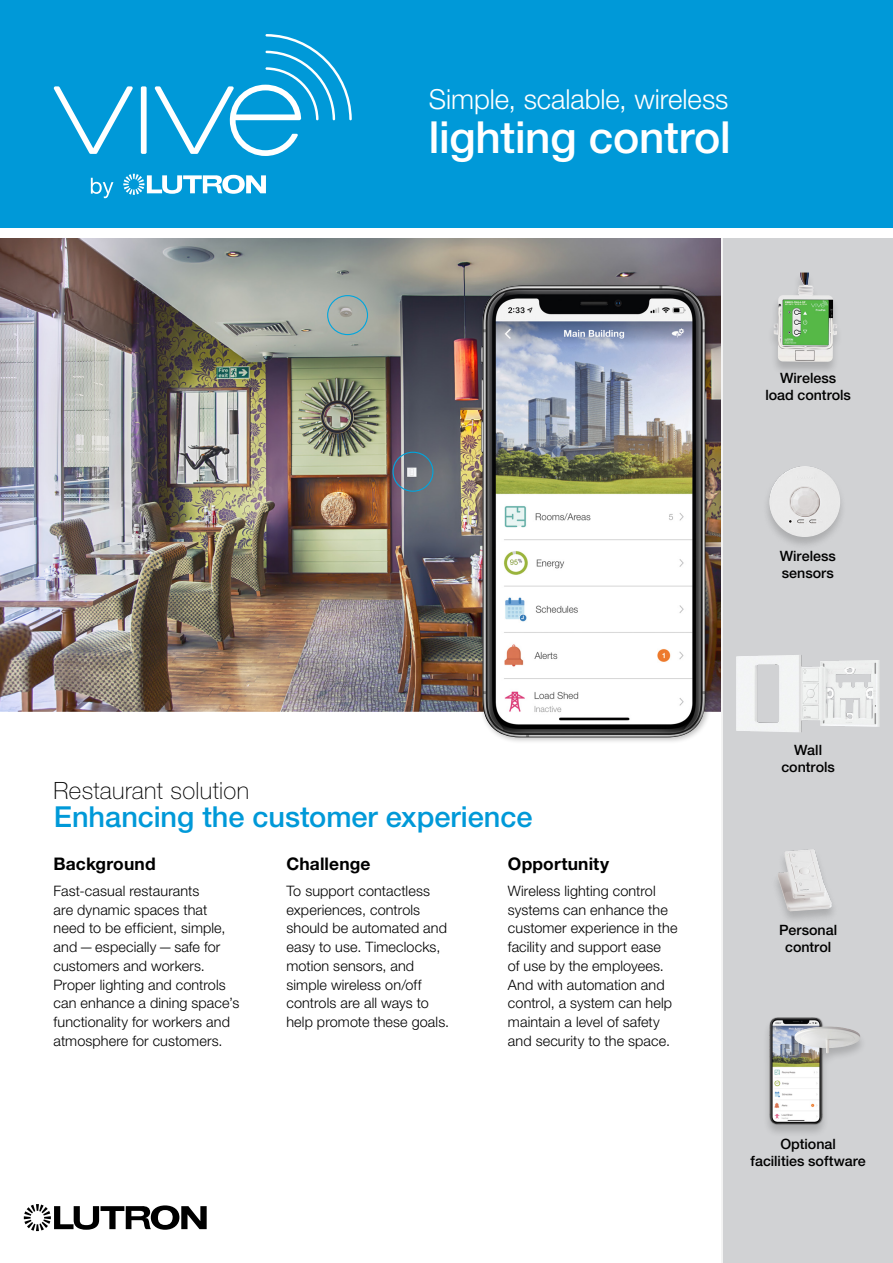
<style>
.page{position:relative;width:893px;height:1263px;background:#fff}
.page>*{position:absolute;margin:0;border:0;box-sizing:border-box;transform-origin:0 0}
.t1{font:500 44.25px "Helvetica Neue LT Std";letter-spacing:-.005em;color:#fff}
.t2{font:500 28.95px "Helvetica Neue LT Std";letter-spacing:-.005em;color:#0099d8}
.t3{font:300 27.6px "Helvetica Neue LT Std";letter-spacing:-.005em;color:#fff}
.t4{font:100 23.85px "Helvetica Neue LT Std";letter-spacing:.015em;color:#000}
.Green_Header{font:700 17.4px "Helvetica Neue LT Std";letter-spacing:.01em;color:#000}
.Green_Header-2{font:300 14.4px/18.8px "Helvetica Neue LT Std";letter-spacing:.01em;color:#000}
.caption{font:500 14.25px/17.1px "Helvetica Neue LT Std";color:#000;text-align:center}
</style>
<div class="page">
<img style="left:0;top:238px;width:721px;height:474px">
<div style="left:721px;top:238px;width:172px;height:1025px;background:#d1d2d4"></div>
<div style="left:477px;top:282px;width:237px;height:463px;background:#000;opacity:.25"></div>
<img style="left:481px;top:285px;width:225px;height:452px">
<div style="left:0;top:0;width:893px;height:235px;background:#0099d8"></div>
<div style="left:0;top:229px;width:893px;height:9px;background:#fff"></div>
<svg style="left:24px;top:1204px;width:183px;height:27px"></svg>
<div style="left:141px;top:86px;width:6px;height:68px;background:#fff;border-radius:2px"></div>
<svg style="left:54px;top:86px;width:79px;height:68px"></svg>
<svg style="left:154px;top:34px;width:198px;height:122px"></svg>
<svg style="left:123px;top:174px;width:143px;height:21px"></svg>
<svg style="left:91px;top:178px;width:22px;height:20px"></svg>
<div style="left:393px;top:452px;width:40px;height:40px;border:1px solid #00a6de;border-radius:50%"></div>
<div style="left:327px;top:295px;width:41px;height:40px;border:1px solid #00a6de;border-radius:50%"></div>
<div style="left:762px;top:465px;width:85px;height:86px;background:#000;opacity:.18"></div>
<img style="left:769px;top:466px;width:71px;height:71px">
<div style="left:771px;top:848px;width:68px;height:77px;background:#000;opacity:.18"></div>
<img style="left:778px;top:849px;width:54px;height:62px">
<div style="left:762px;top:1017px;width:105px;height:121px;background:#000;opacity:.18"></div>
<div style="left:769px;top:1017px;width:55px;height:108px;background:#000;opacity:.25"></div>
<img style="left:769px;top:1017px;width:53px;height:107px">
<img style="left:794px;top:1026px;width:66px;height:27px">
<div style="left:767px;top:272px;width:77px;height:103px;background:#000;opacity:.18"></div>
<img style="left:798px;top:273px;width:6px;height:19px">
<img style="left:736px;top:655px;width:104px;height:77px">
<p class="t3" style="left:429px;top:82px;width:301px">Simple, scalable, wireless</p>
<p class="t1" style="left:429px;top:111px;width:303px">lighting control</p>
<p class="t4" style="left:54px;top:777px;width:197px">Restaurant solution</p>
<p class="t2" style="left:54px;top:799px;width:480px">Enhancing the customer experience</p>
<p class="Green_Header" style="left:54px;top:853px;width:104px">Background</p>
<p class="Green_Header-2" style="left:54px;top:881px;width:187px">Fast-casual restaurants<br>are dynamic spaces that need to be efficient, simple, and—especially—safe for customers and workers.<br>Proper lighting and controls can enhance a dining space’s functionality for workers and atmosphere for customers.</p>
<p class="Green_Header" style="left:286px;top:853px;width:86px">Challenge</p>
<p class="Green_Header-2" style="left:286px;top:881px;width:164px">To support contactless experiences, controls should be automated and easy to use. Timeclocks, motion sensors, and simple wireless on/off controls are all ways to help promote these goals.</p>
<p class="Green_Header" style="left:508px;top:853px;width:103px">Opportunity</p>
<p class="Green_Header-2" style="left:508px;top:881px;width:171px">Wireless lighting control systems can enhance the customer experience in the facility and support ease<br>of use by the employees.<br>And with automation and control, a system can help maintain a level of safety and security to the space.</p>
<p class="caption" style="left:765px;top:369px;width:87px">Wireless load controls</p>
<p class="caption" style="left:780px;top:547px;width:58px;text-align:left">Wireless sensors</p>
<p class="caption" style="left:781px;top:741px;width:55px">Wall controls</p>
<p class="caption" style="left:779px;top:921px;width:59px">Personal</p>
<p class="caption" style="left:785px;top:938px;width:48px">control</p>
<p class="caption" style="left:780px;top:1135px;width:57px">Optional</p>
<p class="caption" style="left:751px;top:1152px;width:117px">facilities software</p>
</div>
